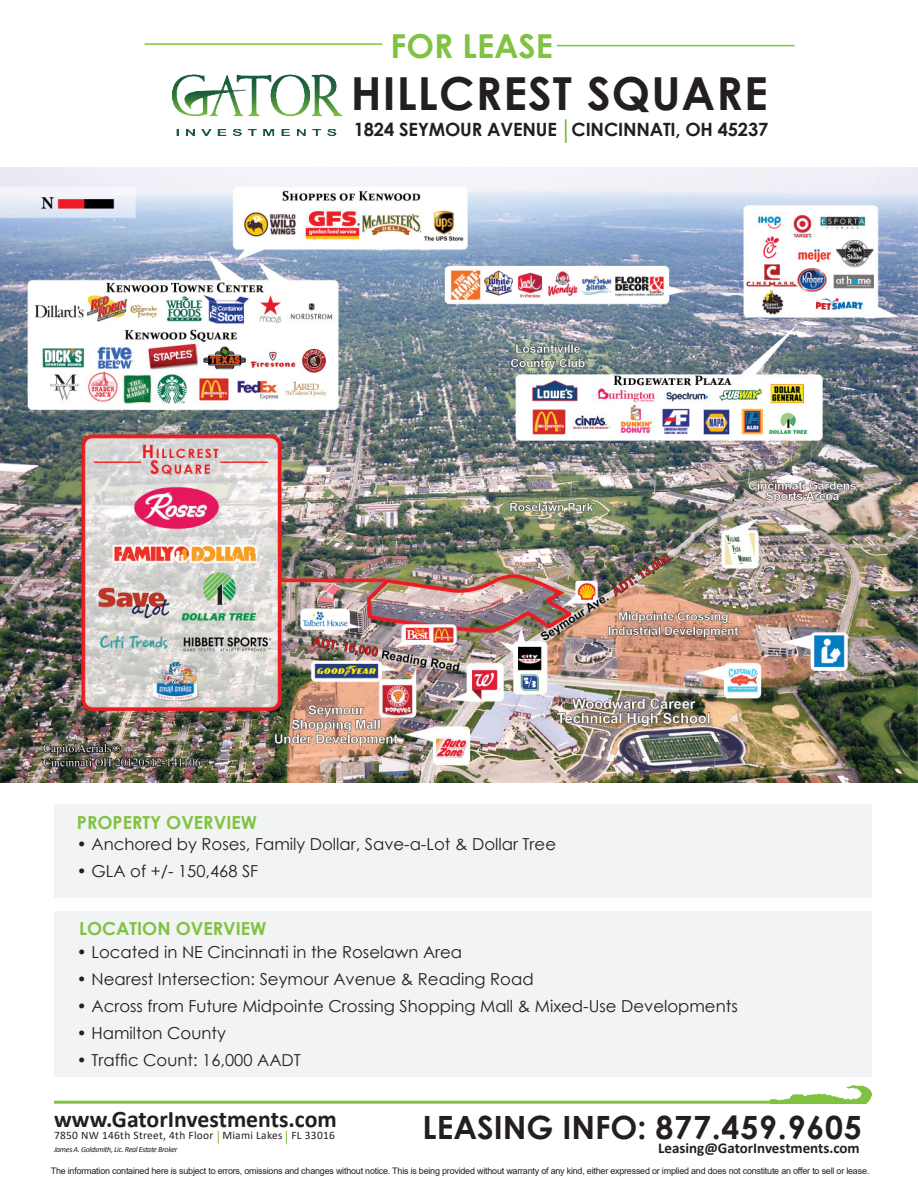
<style>
.page{position:relative;width:918px;height:1188px;background:#fff}
.page>*{position:absolute;margin:0;border:0;box-sizing:border-box;transform-origin:0 0}
.t1{font:700 45.6px "Century Gothic";letter-spacing:.025em;color:#231f20}
.t2{font:700 33px "Century Gothic";color:#80c242}
.t3{font:700 32.1px "Century Gothic";color:#231f20}
.t4{font:700 23.7px "Calibri";color:#231f20}
.t5{font:700 18.3px "Century Gothic";letter-spacing:-.01em;color:#231f20}
.t6{font:700 18px "Century Gothic";color:#80c242}
.t7{font:16.5px "Century Gothic";color:#231f20}
.t8{font:700 15px "Calibri";color:#231f20}
.t9{font:11.4px "Calibri";letter-spacing:.025em;color:#231f20}
.t10{font:9px "Arial";letter-spacing:-.025em;color:#231f20}
.t11{font:italic 7.95px "Calibri";letter-spacing:-.04em;color:#231f20}
</style>
<div class="page">
<div style="left:54px;top:805px;width:818px;height:93px;background:#f2f3f4"></div>
<div style="left:54px;top:911px;width:818px;height:165px;background:#f2f3f4"></div>
<img style="left:173px;top:74px;width:170px;height:62px">
<hr style="left:565px;top:119px;width:2px;height:24px;background:#80c242">
<hr style="left:145px;top:43px;width:237px;height:2px;background:#80c242">
<hr style="left:557px;top:45px;width:238px;height:1px;background:#80c242">
<hr style="left:54px;top:1101px;width:810px;height:3px;background:#80c242">
<svg style="left:218px;top:1131px;width:1px;height:13px"></svg>
<svg style="left:286px;top:1131px;width:1px;height:13px"></svg>
<img style="left:770px;top:1085px;width:102px;height:18px">
<img style="left:0;top:167px;width:918px;height:616px">
<p class="t2" style="left:391px;top:21px;width:164px">FOR LEASE</p>
<p class="t1" style="left:351px;top:59px;width:418px">HILLCREST SQUARE</p>
<p class="t5" style="left:354px;top:116px;width:416px">1824 SEYMOUR AVENUE CINCINNATI, OH 45237</p>
<p class="t6" style="left:77px;top:809px;width:182px">PROPERTY OVERVIEW</p>
<p class="t7" style="left:77px;top:833px;width:481px">• Anchored by Roses, Family Dollar, Save-a-Lot &amp; Dollar Tree</p>
<p class="t7" style="left:77px;top:860px;width:183px">• GLA of +/- 150,468 SF</p>
<p class="t6" style="left:79px;top:915px;width:189px">LOCATION OVERVIEW</p>
<p class="t7" style="left:77px;top:941px;width:387px">• Located in NE Cincinnati in the Roselawn Area</p>
<p class="t7" style="left:77px;top:968px;width:458px">• Nearest Intersection: Seymour Avenue &amp; Reading Road</p>
<p class="t7" style="left:77px;top:995px;width:662px">• Across from Future Midpointe Crossing Shopping Mall &amp; Mixed-Use Developments</p>
<p class="t7" style="left:77px;top:1022px;width:150px">• Hamilton County</p>
<p class="t7" style="left:77px;top:1049px;width:225px">• Traffic Count: 16,000 AADT</p>
<p class="t4" style="left:54px;top:1102px;width:284px">www.GatorInvestments.com</p>
<p class="t9" style="left:54px;top:1128px;width:282px">7850 NW 146th Street, 4th Floor Miami Lakes FL 33016</p>
<p class="t11" style="left:54px;top:1144px;width:125px">James A. Goldsmith, Lic. Real Estate Broker</p>
<p class="t8" style="left:658px;top:1138px;width:203px">Leasing@GatorInvestments.com</p>
<p class="t3" style="left:423px;top:1103px;width:441px">LEASING INFO: 877.459.9605</p>
<p class="t10" style="left:51px;top:1165px;width:820px">The information contained here is subject to errors, omissions and changes without notice. This is being provided without warranty of any kind, either expressed or implied and does not constitute an offer to sell or lease.</p>
</div>
